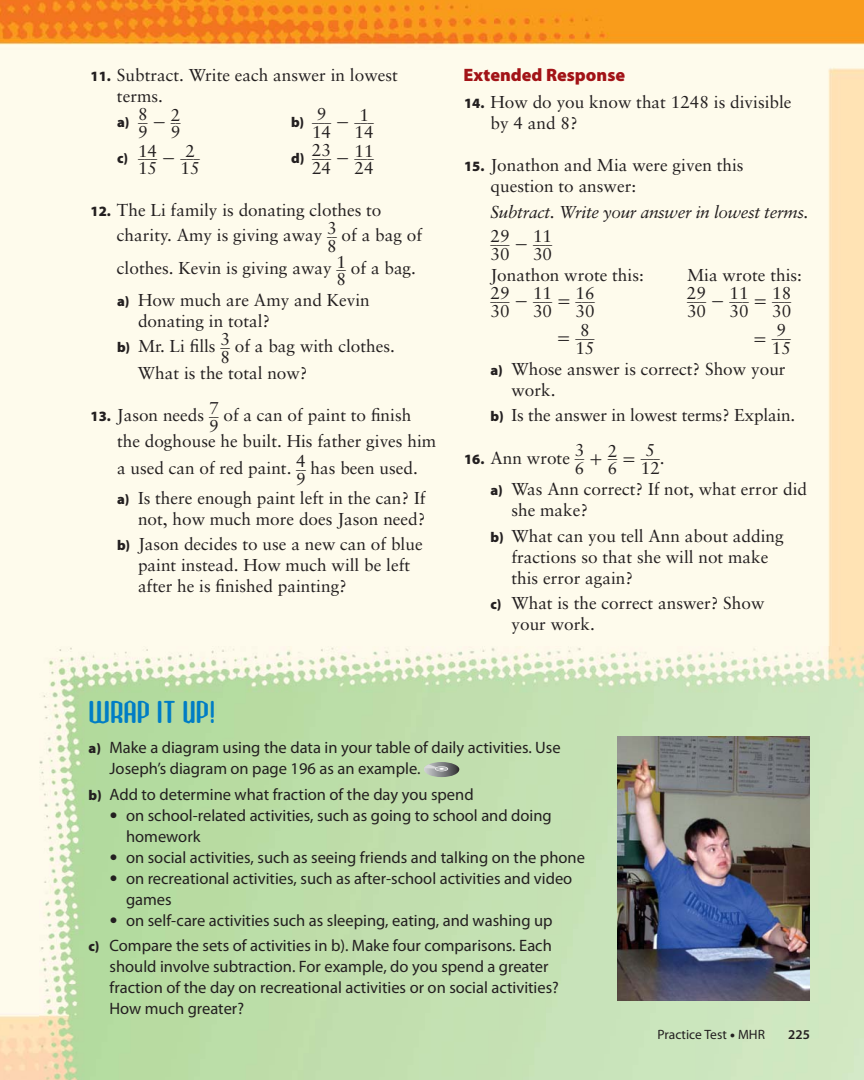
<style>
.page{position:relative;width:864px;height:1080px;background:#fff}
.page>*{position:absolute;margin:0;border:0;box-sizing:border-box;transform-origin:0 0}
.t1{font:700 36px "Atomic Sans ICG";color:#007dc5}
.t2{font:900 18px "Myriad Pro";color:#a21317}
.t3{font:17.25px/21px "Sabon";color:#231f20}
.t4{font:italic 17.25px "Sabon";letter-spacing:-.02em;color:#231f20}
.t5{font:16.5px/21px "Myriad Pro";color:#231f20}
.t6{font:14.7px "Uni Math";color:#231f20;scale:.87 1}
.t7{font:14.7px "Uni Math";color:#231f20;scale:.65 1}
.t8{font:900 14.25px "Myriad Pro";color:#231f20}
.t9{font:13.5px "Myriad Pro";color:#231f20}
.t10{font:600 13.5px "Myriad Pro";color:#231f20}
.s1{font-family:"Myriad Pro";font-weight:900;font-size:14.25px}
.s2{font-family:"Sabon";font-size:17.25px}
.s3{font-size:17.25px}
.s4{font-weight:900;font-size:14.25px}
.s5{font-family:"Sabon"}
.s6{font-weight:900}
</style>
<div class="page">
<img style="left:0;top:0;width:864px;height:1080px">
<img style="left:39px;top:647px;width:825px;height:433px">
<svg style="left:424px;top:762px;width:35px;height:15px"></svg>
<div style="left:435px;top:766px;width:13px;height:5px;background:#cccdce;border-radius:50%"></div>
<hr style="left:436px;top:767px;width:11px;height:4px;background:#b4b6b8;border-radius:50%">
<svg style="left:424px;top:764px;width:20px;height:6px"></svg>
<img style="left:617px;top:736px;width:193px;height:264px">
<p class="t3" style="left:117px;top:66px;width:282px;text-indent:-26px"><span class="s1">11.</span> Subtract. Write each answer in lowest terms.</p>
<p class="t8" style="left:117px;top:117px;width:32px">a) <sup>__</sup><sup>8</sup></p>
<p class="t3" style="left:138px;top:123px;width:11px">9</p>
<p class="t6" style="left:291px;top:112px;width:97px"><sub>b)</sub> ___<span class="s2">9</span> <span class="s3">-</span> ___<span class="s2">1</span></p>
<p class="t3" style="left:312px;top:123px;width:21px">14</p>
<p class="t3" style="left:355px;top:123px;width:21px">14</p>
<p class="t7" style="left:152px;top:112px;width:45px"><span class="s3">-</span> <span class="s2">2</span>__</p>
<p class="t3" style="left:171px;top:123px;width:11px">9</p>
<p class="t6" style="left:291px;top:148px;width:97px"><sub>d)</sub> <span class="s2">23</span>___ <span class="s3">-</span> <span class="s2">11</span>___</p>
<p class="t3" style="left:312px;top:159px;width:21px">24</p>
<p class="t3" style="left:355px;top:159px;width:21px">24</p>
<p class="t3" style="left:117px;top:199px;width:307px;line-height:25.5px;text-indent:-26px"><span class="s1">12.</span> The Li family is donating clothes to charity. Amy is giving away 3<sup>__</sup> of a bag of</p>
<p class="t3" style="left:138px;top:143px;width:21px;line-height:17.7px">14<br>15</p>
<p class="t6" style="left:117px;top:148px;width:97px"><sub>c)</sub> ___ <span class="s3">-</span> ___<span class="s2">2</span></p>
<p class="t3" style="left:181px;top:159px;width:21px">15</p>
<p class="t3" style="left:117px;top:237px;width:301px;line-height:22px;text-indent:210px">8<br>clothes. Kevin is giving away <sup>__</sup>1 of a bag.</p>
<p class="t3" style="left:337px;top:270px;width:11px">8</p>
<p class="t3" style="left:117px;top:291px;width:254px"><span class="s1">a)</span> How much are Amy and Kevin</p>
<p class="t3" style="left:138px;top:312px;width:134px">donating in total?</p>
<p class="t3" style="left:117px;top:337px;width:279px"><span class="s1">b)</span> Mr. Li fills <sup>__</sup>3 of a bag with clothes.</p>
<p class="t3" style="left:138px;top:351px;width:171px;line-height:16px;text-align:center">8<br>What is the total now?</p>
<p class="t3" style="left:91px;top:406px;width:322px"><span class="s1">13.</span> Jason needs <sup>__</sup>7 of a can of paint to finish</p>
<p class="t3" style="left:117px;top:420px;width:321px;line-height:14.5px;text-indent:92px">9<br>the doghouse he built. His father gives him</p>
<p class="t3" style="left:117px;top:459px;width:303px">a used can of red paint. <sup>__</sup>4 has been used.</p>
<p class="t3" style="left:117px;top:471px;width:310px;line-height:19px;text-indent:179px">9<br><span class="s1">a)</span> Is there enough paint left in the can? If</p>
<p class="t3" style="left:117px;top:508px;width:310px;line-height:25.5px;text-align:right">not, how much more does Jason need?<br><span class="s1">b)</span> Jason decides to use a new can of blue</p>
<p class="t3" style="left:138px;top:556px;width:274px">paint instead. How much will be left after he is finished painting?</p>
<p class="t2" style="left:464px;top:68px;width:163px">Extended Response</p>
<p class="t3" style="left:490px;top:93px;width:303px;text-indent:-26px"><span class="s1">14.</span> How do you know that 1248 is divisible by 4 and 8?</p>
<p class="t3" style="left:490px;top:156px;width:255px;text-indent:-26px"><span class="s1">15.</span> Jonathon and Mia were given this question to answer:</p>
<p class="t4" style="left:490px;top:204px;width:320px">Subtract. Write your answer in lowest terms.</p>
<p class="t6" style="left:490px;top:233px;width:72px"><span class="s2">29</span>___ <span class="s3">-</span> <span class="s2">11</span>___</p>
<p class="t3" style="left:490px;top:245px;width:21px">30</p>
<p class="t3" style="left:490px;top:245px;width:155px;line-height:20.5px;text-indent:43px">30<br>Jonathon wrote this:</p>
<p class="t3" style="left:687px;top:265px;width:117px">Mia wrote this:</p>
<p class="t6" style="left:490px;top:290px;width:121px"><span class="s2">29</span>___ <span class="s3">-</span> <span class="s2">11</span>___ <span class="s3">=</span> <span class="s2">16</span>___</p>
<p class="t3" style="left:490px;top:302px;width:21px">30</p>
<p class="t3" style="left:533px;top:302px;width:21px">30</p>
<p class="t3" style="left:576px;top:302px;width:21px">30</p>
<p class="t6" style="left:687px;top:290px;width:121px"><span class="s2">29</span>___ <span class="s3">-</span> <span class="s2">11</span>___ <span class="s3">=</span> <span class="s2">18</span>___</p>
<p class="t3" style="left:687px;top:302px;width:21px">30</p>
<p class="t3" style="left:730px;top:302px;width:21px">30</p>
<p class="t3" style="left:772px;top:302px;width:21px">30</p>
<p class="t6" style="left:557px;top:328px;width:45px"><span class="s3">=</span> ___<span class="s2">8</span></p>
<p class="t3" style="left:575px;top:339px;width:21px">15</p>
<p class="t6" style="left:753px;top:328px;width:45px"><span class="s3">=</span> ___<span class="s2">9</span></p>
<p class="t3" style="left:772px;top:339px;width:21px">15</p>
<p class="t3" style="left:490px;top:360px;width:297px"><span class="s1">a)</span> Whose answer is correct? Show your</p>
<p class="t3" style="left:511px;top:381px;width:46px">work.</p>
<p class="t3" style="left:490px;top:406px;width:306px"><span class="s1">b)</span> Is the answer in lowest terms? Explain.</p>
<p class="t3" style="left:464px;top:448px;width:122px"><span class="s1">16.</span> Ann wrote <sup>__</sup>3</p>
<p class="t3" style="left:575px;top:459px;width:11px">6</p>
<p class="t7" style="left:589px;top:448px;width:110px"><span class="s3">+</span> <span class="s2">2</span>__ <span class="s3">=</span> ___<span class="s2">5</span></p>
<p class="t3" style="left:608px;top:459px;width:11px">6</p>
<p class="t3" style="left:641px;top:459px;width:21px">12</p>
<p class="t3" style="left:490px;top:443px;width:318px;line-height:31.5px;text-indent:169px">.<br><span class="s1">a)</span> Was Ann correct? If not, what error did</p>
<p class="t3" style="left:490px;top:499px;width:295px;line-height:25.5px;text-indent:21px">she make?<br><span class="s1">b)</span> What can you tell Ann about adding</p>
<p class="t3" style="left:512px;top:547px;width:258px">fractions so that she will not make this error again?</p>
<p class="t3" style="left:511px;top:594px;width:255px;text-indent:-21px"><span class="s1">c)</span> What is the correct answer? Show your work.</p>
<h1 class="t1" style="left:89px;top:701px;width:128px">WRAP IT UP!</h1>
<p class="t5" style="left:110px;top:739px;width:453px;text-indent:-21px"><span class="s4">a)</span> Make a diagram using the data in your table of daily activities. Use<br>Joseph’s diagram on page 196 as an example.</p>
<p class="t5" style="left:89px;top:785px;width:387px"><span class="s4">b)</span> Add to determine what fraction of the day you spend</p>
<p class="t5" style="left:126px;top:806px;width:427px;text-indent:-16px"><span class="s5">•</span> on school-related activities, such as going to school and doing homework</p>
<p class="t5" style="left:110px;top:848px;width:477px"><span class="s5">•</span> on social activities, such as seeing friends and talking on the phone</p>
<p class="t5" style="left:126px;top:869px;width:448px;text-indent:-16px"><span class="s5">•</span> on recreational activities, such as after-school activities and video games</p>
<p class="t5" style="left:89px;top:909px;width:466px;line-height:25.5px;text-align:right"><span class="s5">•</span> on self-care activities such as sleeping, eating, and washing up<br><span class="s4">c)</span> Compare the sets of activities in b). Make four comparisons. Each</p>
<p class="t5" style="left:110px;top:958px;width:451px">should involve subtraction. For example, do you spend a greater fraction of the day on recreational activities or on social activities?<br>How much greater?</p>
<p class="t9" style="left:658px;top:1030px;width:109px">Practice Test <span class="s6">•</span> MHR</p>
<p class="t10" style="left:788px;top:1030px;width:23px">225</p>
</div>
